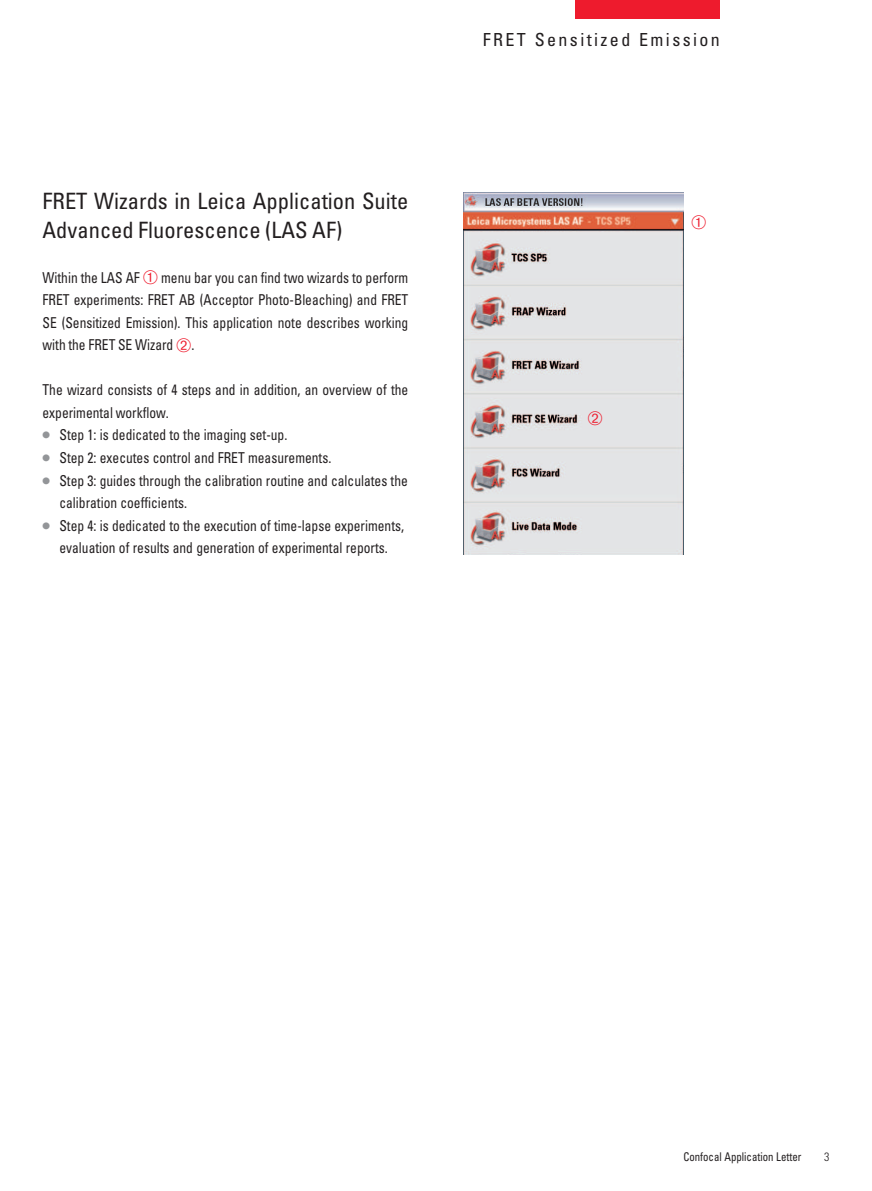
<style>
.page{position:relative;width:872px;height:1191px;background:#fff}
.page>*{position:absolute;margin:0;border:0;box-sizing:border-box;transform-origin:0 0}
.t1{font:condensed 22.5px/28.5px "Univers";color:#231f20}
.t2{font:condensed 18px "Univers";letter-spacing:.135em;color:#231f20}
.t3{font:condensed 15px/22.5px "Univers";color:#231f20;scale:.9 1}
.t4{font:condensed 12px "Univers";color:#231f20;scale:.9 1}
.t5{font:300 condensed 12px "Univers";color:#231f20}
.s1{color:#ee1b2d}
.s2{font-size:22.5px;color:#939598}
</style>
<div class="page">
<img style="left:463px;top:192px;width:220px;height:362px">
<div style="left:575px;top:1px;width:145px;height:17px;background:#ee1b2d"></div>
<svg style="left:588px;top:411px;width:14px;height:14px"></svg>
<h1 class="t1" style="left:43px;top:189px;width:367px">FRET Wizards in Leica Application Suite<br>Advanced Fluorescence (LAS AF)</h1>
<p class="t3" style="left:43px;top:267px;width:408px;text-align:justify">Within the LAS AF <span class="s1">➀</span> menu bar you can find two wizards to perform FRET experiments: FRET AB (Acceptor Photo-Bleaching) and FRET SE (Sensitized Emission). This application note describes working with the FRET SE Wizard <span class="s1">➁</span>.</p>
<p class="t3" style="left:43px;top:380px;width:408px">The wizard consists of 4 steps and in addition, an overview of the experimental workflow.</p>
<p class="t3" style="left:43px;top:425px;width:273px"><span class="s2">•</span> Step 1: is dedicated to the imaging set-up.</p>
<p class="t3" style="left:43px;top:447px;width:322px"><span class="s2">•</span> Step 2: executes control and FRET measurements.</p>
<p class="t3" style="left:59px;top:470px;width:389px;text-indent:-17px"><span class="s2">•</span> Step 3: guides through the calibration routine and calculates the calibration coefficients.</p>
<p class="t3" style="left:43px;top:515px;width:403px;text-align:center"><span class="s2">•</span> Step 4: is dedicated to the execution of time-lapse experiments, evaluation of results and generation of experimental reports.</p>
<p class="t2" style="left:483px;top:33px;width:239px">FRET Sensitized Emission</p>
<p class="t4" style="left:683px;top:1151px;width:133px">Confocal Application Letter</p>
<p class="t5" style="left:824px;top:1149px;width:7px">3</p>
</div>
